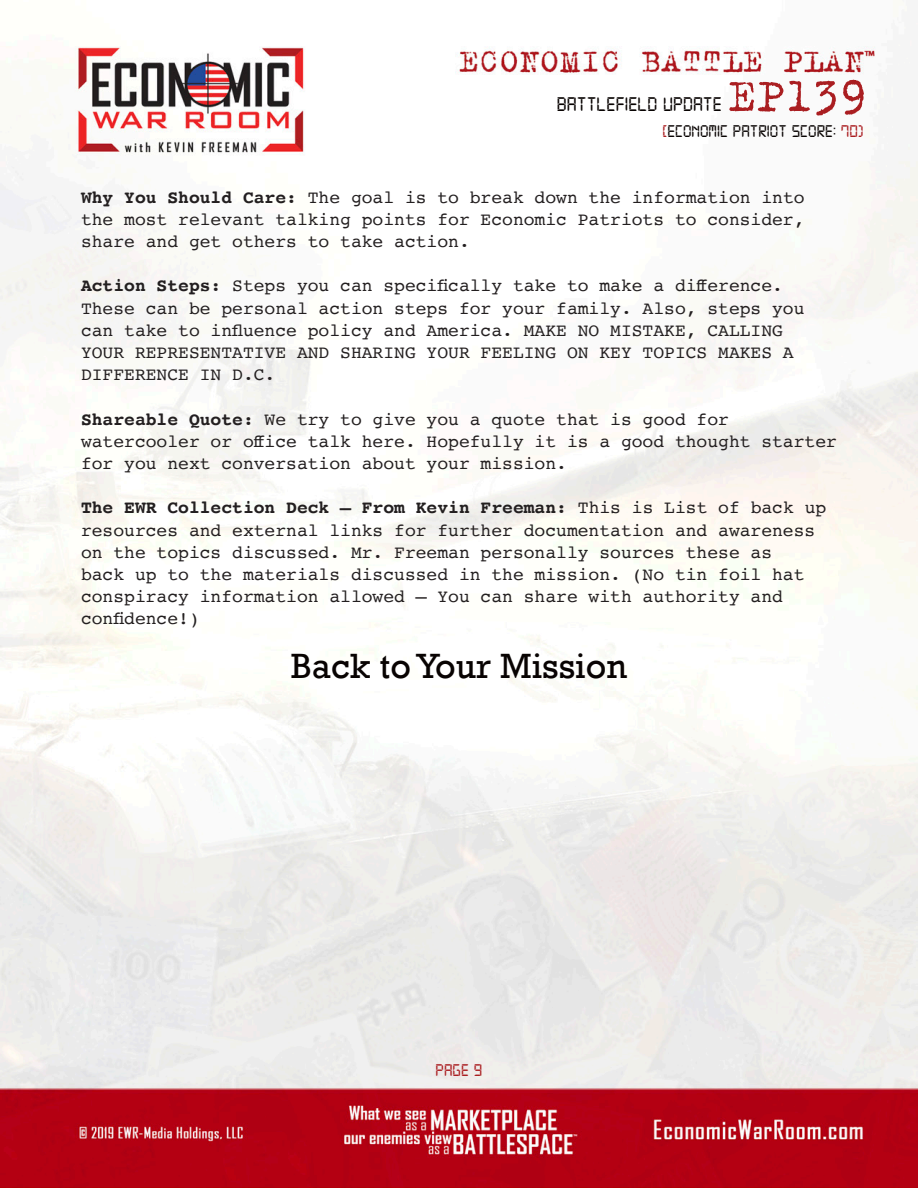
<style>
.page{position:relative;width:918px;height:1188px;background:#fff}
.page>*{position:absolute;margin:0;border:0;box-sizing:border-box;transform-origin:0 0}
.t1{font:51px "Trixie";color:#aa1e21}
.Main_Body{font:36px "Rockwell";color:#080302}
.t2{font:21px "Digital 7";color:#080302}
.Main_Body-2{font:18px/22.2px "Courier";color:#231f20}
.t3{font:18px "Digital 7";color:#080302}
.t4{font:18px "Digital 7";color:#aa1e21}
.s1{color:#aa1e21}
.s2{font-weight:700}
</style>
<div class="page">
<img style="left:0;top:35px;width:918px;height:1153px">
<h1 class="t1" style="left:728px;top:62px;width:142px">EP139</h1>
<p class="t3" style="left:662px;top:123px;width:203px"><span class="s1">[</span>ECONOMIC PATRIOT SCORE: <span class="s1">70)</span></p>
<p class="t2" style="left:557px;top:95px;width:167px">BATTLEFIELD UPDATE</p>
<p class="Main_Body-2" style="left:81px;top:185px;width:725px;text-align:justify"><span class="s2">Why You Should Care:</span> The goal is to break down the information into the most relevant talking points for Economic Patriots to consider, share and get others to take action.</p>
<p class="Main_Body-2" style="left:81px;top:274px;width:725px"><span class="s2">Action Steps:</span> Steps you can specifically take to make a difference.<br>These can be personal action steps for your family. Also, steps you can take to influence policy and America. MAKE NO MISTAKE, CALLING YOUR REPRESENTATIVE AND SHARING YOUR FEELING ON KEY TOPICS MAKES A DIFFERENCE IN D.C.</p>
<p class="Main_Body-2" style="left:81px;top:407px;width:757px"><span class="s2">Shareable Quote:</span> We try to give you a quote that is good for watercooler or office talk here. Hopefully it is a good thought starter for you next conversation about your mission.</p>
<p class="Main_Body-2" style="left:81px;top:496px;width:747px"><span class="s2">The EWR Collection Deck – From Kevin Freeman:</span> This is List of back up resources and external links for further documentation and awareness on the topics discussed. Mr. Freeman personally sources these as<br>back up to the materials discussed in the mission. (No tin foil hat conspiracy information allowed – You can share with authority and confidence!)</p>
<p class="Main_Body" style="left:291px;top:645px;width:337px">Back to Your Mission</p>
<p class="t4" style="left:436px;top:1062px;width:48px">PAGE 9</p>
</div>
